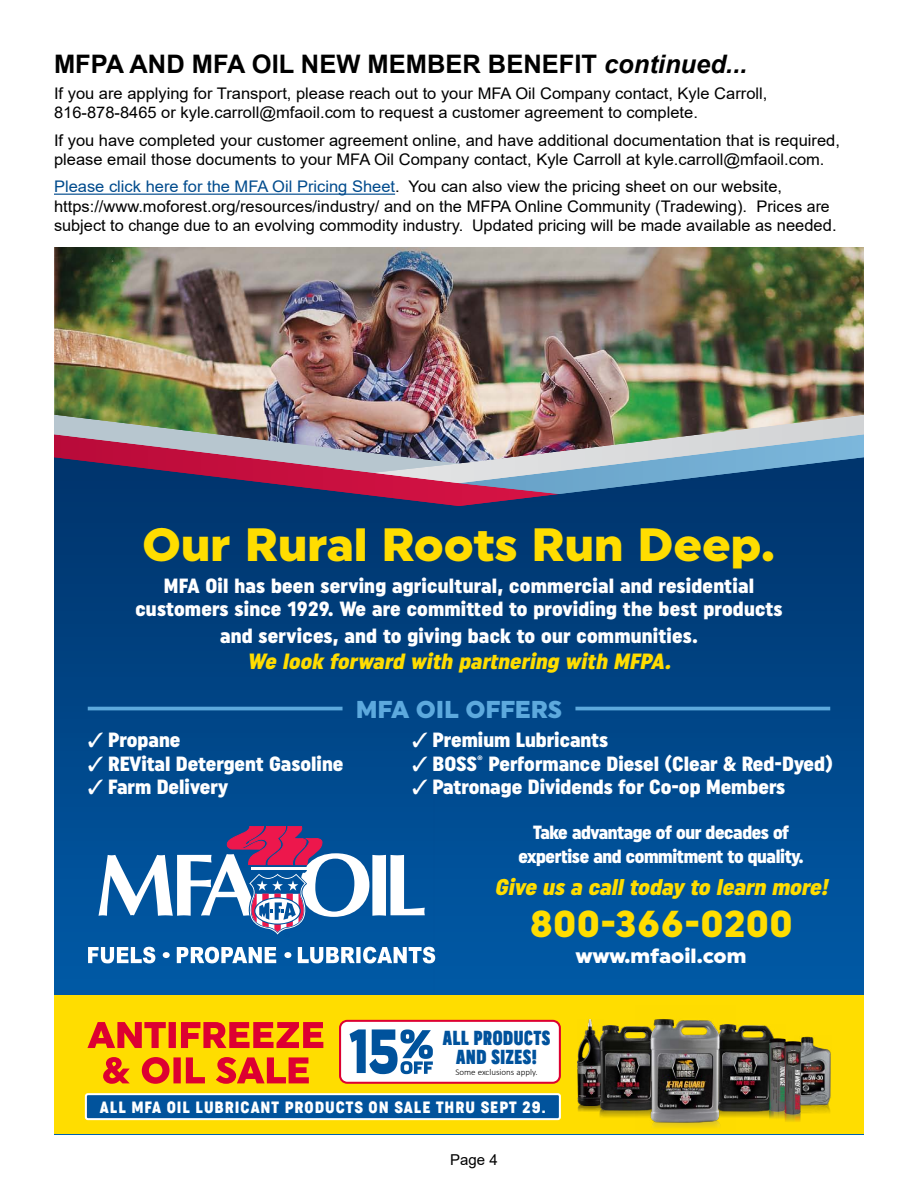
<style>
.page{position:relative;width:918px;height:1188px;background:#fff}
.page>*{position:absolute;margin:0;border:0;box-sizing:border-box;transform-origin:0 0}
.t1{font:900 46.65px "Uniform";color:#fd0}
.t2{font:900 37.5px "Uniform";letter-spacing:.01em;color:#fd0}
.t3{font:700 25.5px "Arial";color:#000}
.t4{font:900 24.45px "Uniform";letter-spacing:-.01em;color:#5da9dd}
.t5{font:italic 900 22.8px "Uniform Condensed";color:#fd0}
.t6{font:italic 900 22.05px "Uniform Condensed";color:#fd0}
.t7{font:800 condensed 21.3px/19.6px "Praktika";letter-spacing:.03em;color:#00529c;text-align:center}
.t8{font:900 20.55px/23.5px "Uniform Condensed";color:#fff;text-align:center}
.t9{font:900 20.55px "Uniform";color:#fff}
.t10{font:900 19.05px/24.5px "Uniform Condensed";letter-spacing:-.02em;color:#fff;text-align:center}
.t11{font:16.05px/19.5px "Arial";color:#000}
.t12{font:15.45px "Cocogoose Condensed";letter-spacing:.06em;color:#fff}
.t13{font:15px "Arial";color:#000}
.t14{font:300 8.85px "Calibri";color:#000}
.s1{font-style:italic}
.s2{color:#004b8d}
.s3{font-size:16.5px}
</style>
<div class="page">
<img style="left:54px;top:248px;width:810px;height:157px">
<div style="left:54px;top:405px;width:810px;height:136px;background:#fff;opacity:.5"></div>
<div style="left:54px;top:424px;width:810px;height:136px;background:#fff;opacity:.5"></div>
<div style="left:54px;top:444px;width:810px;height:690px;background:#000;opacity:.5"></div>
<svg style="left:99px;top:826px;width:326px;height:111px"></svg>
<svg style="left:88px;top:947px;width:347px;height:16px"></svg>
<hr style="left:88px;top:707px;width:255px;height:3px;background:#5da9dd">
<hr style="left:575px;top:707px;width:255px;height:3px;background:#5da9dd">
<div style="left:54px;top:995px;width:810px;height:139px;background:#fd0"></div>
<div style="left:86px;top:1094px;width:474px;height:25px;background:#01539c;border-radius:2px"></div>
<div style="left:85px;top:1093px;width:476px;height:27px;border:2px solid #fff;border-radius:2px"></div>
<div style="left:340px;top:1021px;width:220px;height:62px;background:#fff;border-radius:7px"></div>
<div style="left:339px;top:1020px;width:222px;height:64px;border:2px solid #dd0031;border-radius:7px"></div>
<svg style="left:350px;top:1029px;width:83px;height:45px"></svg>
<svg style="left:103px;top:1057px;width:206px;height:27px"></svg>
<svg style="left:87px;top:1022px;width:236px;height:26px"></svg>
<img style="left:577px;top:1020px;width:15px;height:92px">
<img style="left:599px;top:1114px;width:37px;height:4px">
<img style="left:588px;top:1025px;width:48px;height:89px">
<img style="left:801px;top:1106px;width:29px;height:8px">
<img style="left:801px;top:1036px;width:30px;height:70px">
<img style="left:735px;top:1025px;width:39px;height:79px">
<img style="left:735px;top:1104px;width:34px;height:13px">
<img style="left:769px;top:1112px;width:16px;height:7px">
<img style="left:769px;top:1038px;width:17px;height:74px">
<img style="left:785px;top:1115px;width:16px;height:7px">
<img style="left:784px;top:1041px;width:17px;height:74px">
<img style="left:636px;top:1019px;width:99px;height:108px">
<hr style="left:54px;top:194px;width:341px;height:1px;background:#004b8d">
<h3 class="t3" style="left:54px;top:46px;width:695px">MFPA AND MFA OIL NEW MEMBER BENEFIT <span class="s1">continued...</span></h3>
<p class="t11" style="left:54px;top:83px;width:715px">If you are applying for Transport, please reach out to your MFA Oil Company contact, Kyle Carroll,<br>816-878-8465 or kyle.carroll@mfaoil.com to request a customer agreement to complete.</p>
<p class="t11" style="left:54px;top:130px;width:787px">If you have completed your customer agreement online, and have additional documentation that is required, please email those documents to your MFA Oil Company contact, Kyle Carroll at kyle.carroll@mfaoil.com.</p>
<p class="t11" style="left:54px;top:177px;width:784px"><span class="s2">Please click here for the MFA Oil Pricing Sheet</span>. You can also view the pricing sheet on our website, https://www.moforest.org/resources/industry/ and on the MFPA Online Community (Tradewing). Prices are subject to change due to an evolving commodity industry. Updated pricing will be made available as <span class="s3">needed.</span></p>
<h1 class="t1" style="left:142px;top:517px;width:635px">Our Rural Roots Run Deep.</h1>
<p class="t8" style="left:135px;top:574px;width:649px">MFA Oil has been serving agricultural, commercial and residential customers since 1929. We are committed to providing the best products</p>
<p class="t8" style="left:220px;top:624px;width:479px">and services, and to giving back to our communities.</p>
<h3 class="t6" style="left:247px;top:648px;width:430px">We look forward with partnering with MFPA.</h3>
<p class="t8" style="left:88px;top:728px;width:94px">✓ Propane</p>
<p class="t8" style="left:88px;top:752px;width:257px">✓ REVital Detergent Gasoline</p>
<p class="t8" style="left:88px;top:775px;width:142px">✓ Farm Delivery</p>
<h3 class="t4" style="left:356px;top:694px;width:208px">MFA OIL OFFERS</h3>
<p class="t8" style="left:412px;top:728px;width:198px">✓ Premium Lubricants</p>
<p class="t8" style="left:412px;top:752px;width:422px">✓ BOSS<sup>®</sup> Performance Diesel (Clear &amp; Red-Dyed)</p>
<p class="t8" style="left:412px;top:775px;width:375px">✓ Patronage Dividends for Co-op Members</p>
<p class="t10" style="left:519px;top:820px;width:287px">Take advantage of our decades of expertise and commitment to quality.</p>
<h3 class="t5" style="left:494px;top:873px;width:340px">Give us a calltoday to learn more!</h3>
<h2 class="t2" style="left:530px;top:901px;width:264px">800-366-0200</h2>
<p class="t9" style="left:576px;top:944px;width:172px">www.mfaoil.com</p>
<h3 class="t7" style="left:443px;top:1026px;width:109px">ALL PRODUCTS<br>AND SIZES!</h3>
<p class="t14" style="left:455px;top:1066px;width:84px">Some exclusions apply.</p>
<p class="t12" style="left:100px;top:1097px;width:447px">ALL MFA OIL LUBRICANT PRODUCTS ON SALE THRU SEPT 29.</p>
<p class="t13" style="left:450px;top:1150px;width:49px">Page 4</p>
</div>
